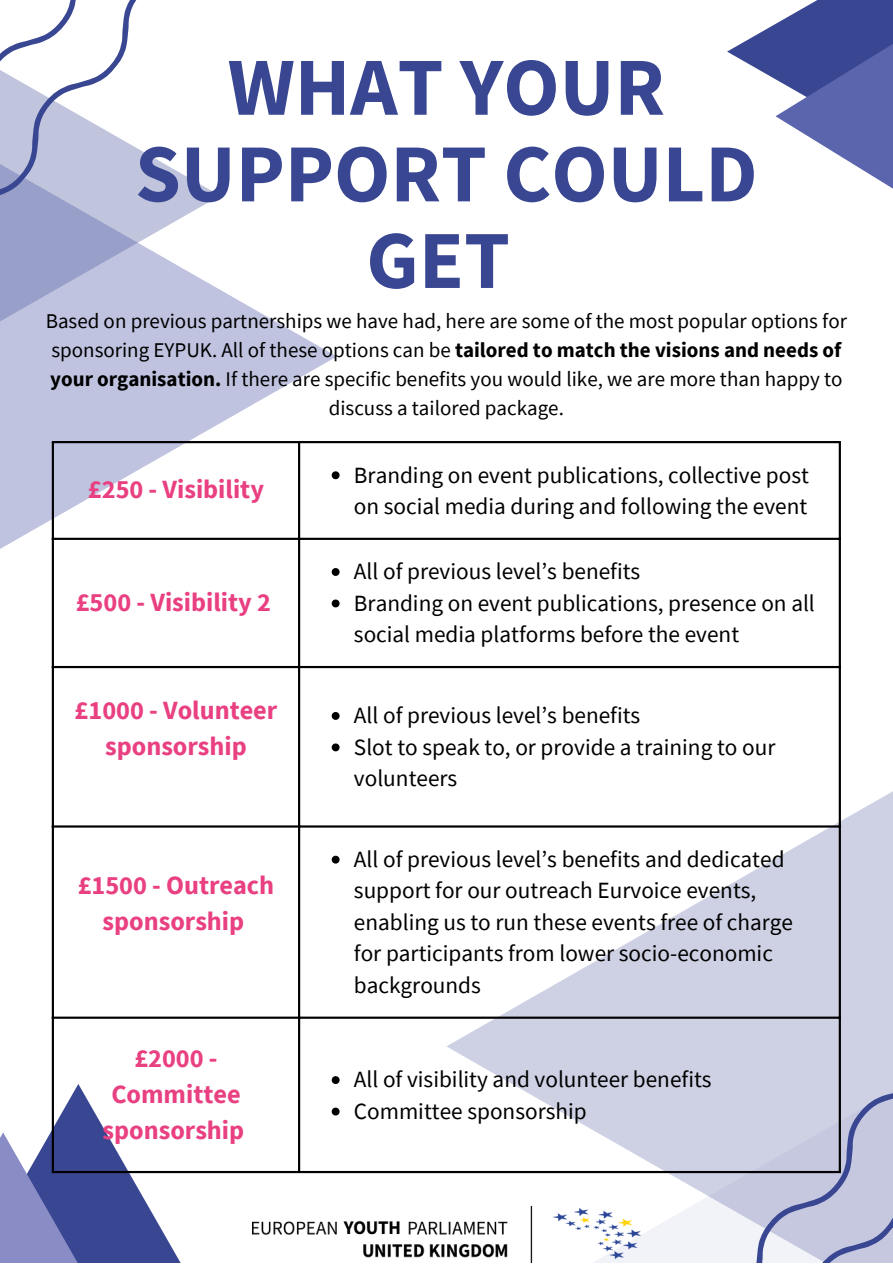
<style>
.page{position:relative;width:893px;height:1264px;background:#fff}
.page>*{position:absolute;margin:0;border:0;box-sizing:border-box;transform-origin:0 0}
.t1{font:700 82.5px/86.6px "Source Sans Pro";color:#394692;text-align:center}
.t2{font:700 26.25px/36px "Source Sans Pro";color:#e94082;text-align:center}
.t3{font:23.25px/31.5px "Source Sans Pro";color:#000}
.t4{font:21px/29.2px "Source Sans Pro";color:#000;text-align:center}
.s1{font-weight:700}
</style>
<div class="page">
<svg style="left:0;top:187px;width:337px;height:436px"></svg>
<svg style="left:446px;top:656px;width:446px;height:518px"></svg>
<svg style="left:587px;top:875px;width:305px;height:387px;fill:#ced1e4"></svg>
<svg style="left:727px;top:24px;width:48px;height:55px"></svg>
<svg style="left:775px;top:0;width:117px;height:188px"></svg>
<svg style="left:51px;top:1083px;width:161px;height:179px"></svg>
<svg style="left:0;top:1132px;width:137px;height:130px;background:#656eac"></svg>
<svg style="left:0;top:0;width:205px;height:233px"></svg>
<svg style="left:679px;top:1057px;width:213px;height:205px;background:#c9cce0"></svg>
<img style="left:252px;top:1206px;width:388px;height:56px">
<svg style="left:331px;top:471px;width:8px;height:8px"></svg>
<svg style="left:331px;top:568px;width:8px;height:8px"></svg>
<svg style="left:331px;top:599px;width:8px;height:8px"></svg>
<svg style="left:331px;top:712px;width:8px;height:8px"></svg>
<svg style="left:331px;top:743px;width:8px;height:8px"></svg>
<svg style="left:331px;top:855px;width:8px;height:8px"></svg>
<svg style="left:331px;top:1076px;width:8px;height:7px"></svg>
<svg style="left:331px;top:1107px;width:8px;height:8px"></svg>
<hr style="left:52px;top:443px;width:2px;height:727px;background:#000">
<hr style="left:298px;top:443px;width:2px;height:727px;background:#000">
<hr style="left:838px;top:443px;width:2px;height:727px;background:#000">
<hr style="left:52px;top:441px;width:788px;height:2px;background:#000">
<hr style="left:52px;top:537px;width:788px;height:3px;background:#000">
<hr style="left:52px;top:666px;width:788px;height:2px;background:#000">
<hr style="left:52px;top:825px;width:788px;height:2px;background:#000">
<hr style="left:52px;top:1016px;width:788px;height:2px;background:#000">
<hr style="left:52px;top:1170px;width:788px;height:3px;background:#000">
<h1 class="t1" style="left:135px;top:42px;width:624px">WHAT YOUR<br>SUPPORT COULD<br>GET</h1>
<p class="t4" style="left:46px;top:305px;width:802px">Based on previous partnerships we have had, here are some of the most popular options for sponsoring EYPUK. All of these options can be <span class="s1">tailored to match the visions and needs of your organisation.</span> If there are specific benefits you would like, we are more than happy to discuss a tailored package.</p>
<p class="t2" style="left:88px;top:471px;width:177px">£250 - Visibility</p>
<p class="t2" style="left:76px;top:583px;width:197px">£500 - Visibility 2</p>
<p class="t3" style="left:354px;top:458px;width:456px">Branding on event publications, collective post on social media during and following the event</p>
<p class="t3" style="left:354px;top:555px;width:462px">All of previous level’s benefits<br>Branding on event publications, presence on all social media platforms before the event</p>
<p class="t2" style="left:75px;top:691px;width:204px">£1000 - Volunteer sponsorship</p>
<p class="t3" style="left:354px;top:699px;width:423px">All of previous level’s benefits<br>Slot to speak to, or provide a training to our volunteers</p>
<p class="t2" style="left:78px;top:866px;width:198px">£1500 - Outreach sponsorship</p>
<p class="t2" style="left:102px;top:1039px;width:143px">£2000 -<br>Committee sponsorship</p>
<p class="t3" style="left:354px;top:843px;width:440px">All of previous level’s benefits and dedicated support for our outreach Eurvoice events, enabling us to run these events free of charge for participants from lower socio-economic backgrounds</p>
<p class="t3" style="left:354px;top:1063px;width:359px">All of visibility and volunteer benefits<br>Committee sponsorship</p>
</div>
